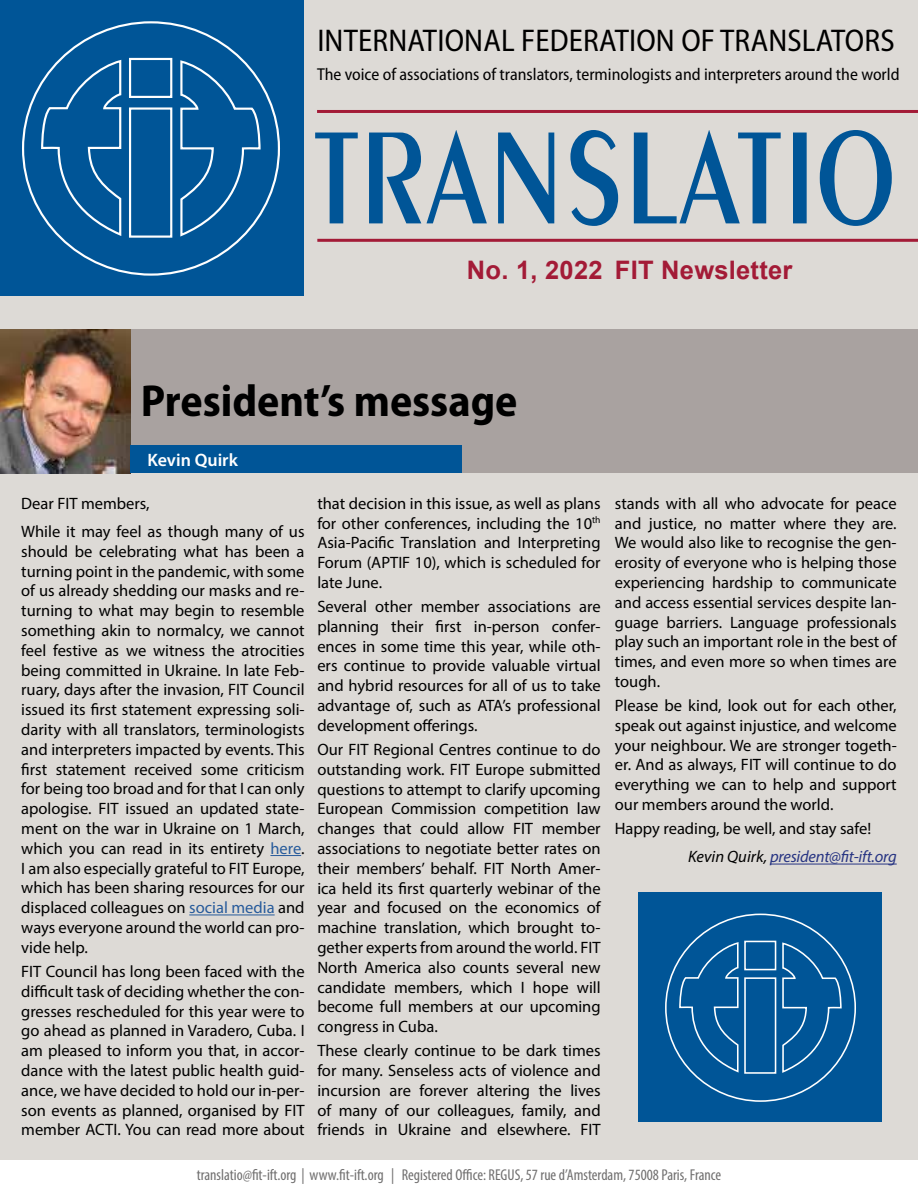
<style>
.page{position:relative;width:918px;height:1188px;background:#fff}
.page>*{position:absolute;margin:0;border:0;box-sizing:border-box;transform-origin:0 0}
.t1{font:700 semi-condensed 45px "Myriad Pro";color:#000}
.t2{font:semi-condensed 31.5px "Myriad Pro";letter-spacing:.005em;color:#000}
.t3{font:700 25.5px "Arial";letter-spacing:.01em;color:#a31b37}
.t4{font:600 18px "Myriad Pro";color:#fff}
.t5{font:semi-condensed 17.25px "Myriad Pro";color:#000}
.t6{font:16.5px/19.8px "Myriad Pro";color:#000;text-align:justify}
.t7{font:condensed 15.75px "Myriad Pro";color:#706f6f}
.s1{color:#275b9b}
.s2{font-style:italic}
.s3{font-style:italic;color:#283583}
</style>
<div class="page">
<div style="left:0;top:318px;width:918px;height:870px;background:#dddad6"></div>
<div style="left:0;top:0;width:918px;height:318px;background:#dddad6"></div>
<div style="left:0;top:0;width:303px;height:296px;background:#005597"></div>
<svg style="left:315px;top:130px;width:577px;height:96px"></svg>
<div style="left:0;top:1161px;width:918px;height:27px;background:#fff"></div>
<hr style="left:317px;top:239px;width:601px;height:3px;background:#a31b37">
<hr style="left:317px;top:110px;width:601px;height:3px;background:#a31b37">
<svg style="left:40px;top:59px;width:82px;height:179px"></svg>
<svg style="left:180px;top:59px;width:82px;height:179px"></svg>
<div style="left:129px;top:107px;width:43px;height:131px;background:#005597;border:2px solid #fff"></div>
<div style="left:129px;top:58px;width:43px;height:40px;background:#005597;border:2px solid #fff"></div>
<hr style="left:270px;top:855px;width:31px;height:1px;background:#275b9b">
<hr style="left:189px;top:915px;width:86px;height:1px;background:#275b9b">
<hr style="left:770px;top:864px;width:127px;height:1px;background:#283583">
<div style="left:130px;top:329px;width:788px;height:144px;background:#a9a2a0"></div>
<img style="left:1px;top:329px;width:129px;height:144px">
<div style="left:130px;top:446px;width:332px;height:27px;background:#005597"></div>
<div style="left:639px;top:892px;width:243px;height:229px;background:#005597"></div>
<svg style="left:678px;top:941px;width:61px;height:133px"></svg>
<svg style="left:782px;top:942px;width:60px;height:132px"></svg>
<div style="left:744px;top:977px;width:32px;height:97px;background:#005597;border:2px solid #fff"></div>
<div style="left:744px;top:941px;width:32px;height:29px;background:#005597;border:2px solid #fff"></div>
<h2 class="t2" style="left:317px;top:21px;width:579px">INTERNATIONAL FEDERATION OF TRANSLATORS</h2>
<p class="t5" style="left:317px;top:63px;width:584px">The voice of associations of translators, terminologists and interpreters around the world</p>
<h3 class="t3" style="left:467px;top:252px;width:137px">No. 1, 2022</h3>
<h3 class="t3" style="left:615px;top:252px;width:179px">FIT Newsletter</h3>
<h1 class="t1" style="left:141px;top:372px;width:378px">President’s message</h1>
<p class="t4" style="left:147px;top:449px;width:92px">Kevin Quirk</p>
<p class="t6" style="left:21px;top:489px;width:285px;line-height:28.3px">Dear FIT members,<br>While it may feel as though many of us</p>
<p class="t6" style="left:21px;top:541px;width:285px">should be celebrating what has been a turning point in the pandemic, with some of us already shedding our masks and re&shy;turning to what may begin to resemble something akin to normalcy, we cannot feel festive as we witness the atrocities being committed in Ukraine. In late Feb&shy;ruary, days after the invasion, FIT Council issued its first statement expressing soli&shy;darity with all translators, terminologists and interpreters impacted by events. This first statement received some criticism for being too broad and for that I can only apologise. FIT issued an updated state&shy;ment on the war in Ukraine on 1 March, which you can read in its entirety <span class="s1">here</span>.<br>I am also especially grateful to FIT Europe, which has been sharing resources for our displaced colleagues on <span class="s1">social media</span> and ways everyone around the world can pro&shy;vide help.</p>
<p class="t6" style="left:21px;top:961px;width:285px">FIT Council has long been faced with the difficult task of deciding whether the con&shy;gresses rescheduled for this year were to go ahead as planned in Varadero, Cuba. I am pleased to inform you that, in accor&shy;dance with the latest public health guid&shy;ance, we have decided to hold our in-per&shy;son events as planned, organised by FIT member ACTI. You can read more about</p>
<p class="t6" style="left:317px;top:493px;width:285px">that decision in this issue, as well as plans for other conferences, including the 10<sup>th </sup>Asia-Pacific Translation and Interpreting Forum (APTIF 10), which is scheduled for late June.</p>
<p class="t6" style="left:317px;top:596px;width:285px">Several other member associations are planning their first in-person confer&shy;ences in some time this year, while oth&shy;ers continue to provide valuable virtual and hybrid resources for all of us to take advantage of, such as ATA’s professional development offerings.</p>
<p class="t6" style="left:317px;top:739px;width:285px">Our FIT Regional Centres continue to do outstanding work. FIT Europe submitted questions to attempt to clarify upcoming European Commission competition law changes that could allow FIT member associations to negotiate better rates on their members’ behalf. FIT North Amer&shy;ica held its first quarterly webinar of the year and focused on the economics of machine translation, which brought to&shy;gether experts from around the world. FIT North America also counts several new candidate members, which I hope will become full members at our upcoming congress in Cuba.</p>
<p class="t6" style="left:317px;top:1040px;width:285px">These clearly continue to be dark times for many. Senseless acts of violence and incursion are forever altering the lives of many of our colleagues, family, and friends in Ukraine and elsewhere. FIT</p>
<p class="t6" style="left:615px;top:493px;width:283px">stands with all who advocate for peace and justice, no matter where they are.<br>We would also like to recognise the gen&shy;erosity of everyone who is helping those experiencing hardship to communicate and access essential services despite lan&shy;guage barriers. Language professionals play such an important role in the best of times, and even more so when times are tough.</p>
<p class="t6" style="left:615px;top:695px;width:283px">Please be kind, look out for each other, speak out against injustice, and welcome your neighbour. We are stronger togeth&shy;er. And as always, FIT will continue to do everything we can to help and support our members around the world.</p>
<p class="t6" style="left:688px;top:814px;width:210px;line-height:28.3px;text-indent:-73px">Happy reading, be well, and stay safe!<br><span class="s2">Kevin Quirk,</span> <span class="s3">president@fit-ift.org</span></p>
<p class="t7" style="left:197px;top:1165px;width:526px">translatio@fit-ift.org | www.fit-ift.org | Registered Office: REGUS, 57 rue d’Amsterdam, 75008 Paris, France</p>
</div>
